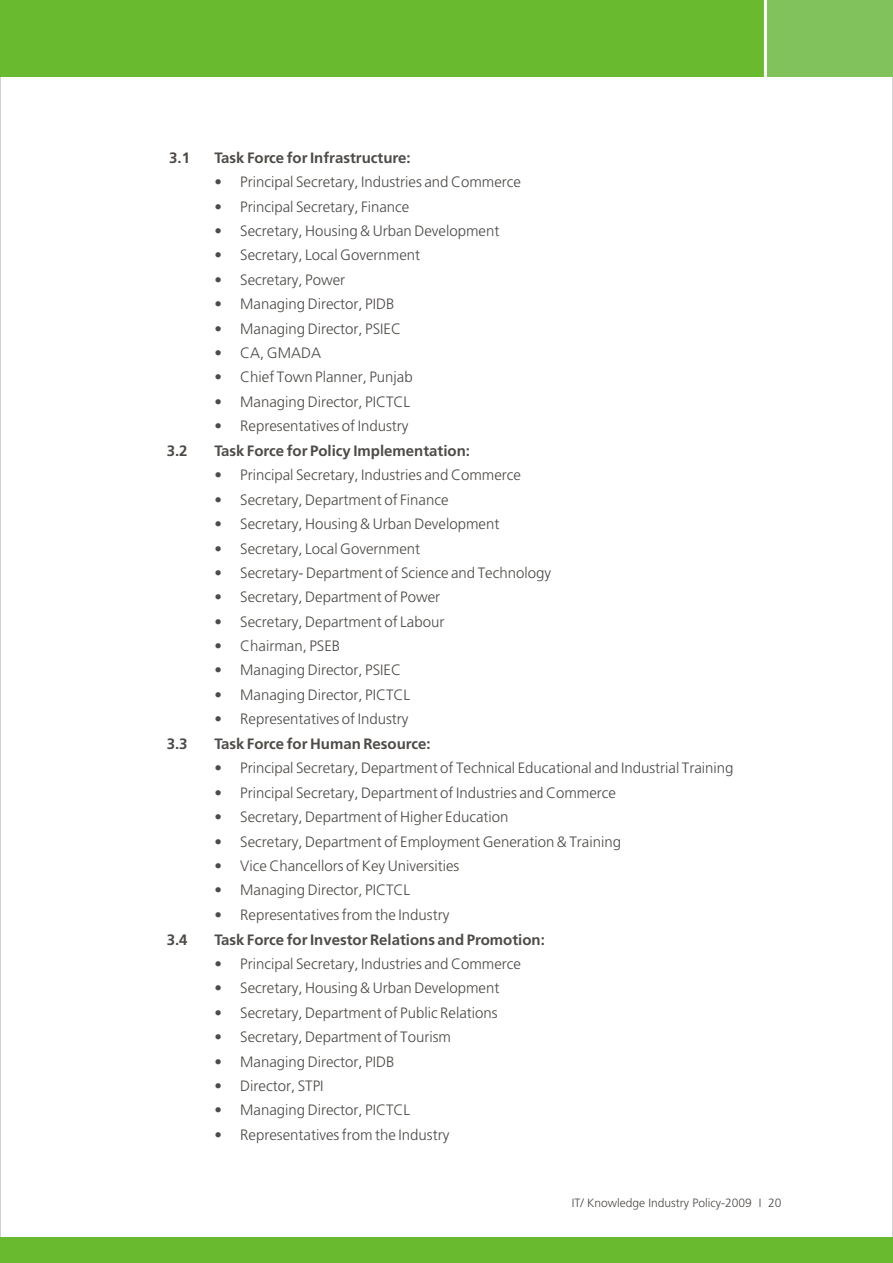
<style>
.page{position:relative;width:893px;height:1263px;background:#fff}
.page>*{position:absolute;margin:0;border:0;box-sizing:border-box;transform-origin:0 0}
.t1{font:300 15px "Frutiger LT";color:#4d4a47}
.t2{font:300 15px "Frutiger LT";color:#4d4a47}
.t3{font:300 12px "Frutiger LT";color:#4d4a47}
</style>
<div class="page">
<div style="left:0;top:0;width:893px;height:77px;background:#69ba2e"></div>
<div style="left:765px;top:0;width:128px;height:77px;background:#82c25c"></div>
<hr style="left:764px;top:0;width:3px;height:98px;background:#fff">
<div style="left:0;top:1237px;width:893px;height:26px;background:#69ba2e"></div>
<p class="t2" style="left:169px;top:152px;width:22px">3.1</p>
<p class="t2" style="left:214px;top:152px;width:198px">Task Force for Infrastructure:</p>
<p class="t1" style="left:214px;top:176px;width:308px">• Principal Secretary, Industries and Commerce</p>
<p class="t1" style="left:214px;top:200px;width:196px">• Principal Secretary, Finance</p>
<p class="t1" style="left:214px;top:225px;width:286px">• Secretary, Housing &amp; Urban Development</p>
<p class="t1" style="left:214px;top:249px;width:207px">• Secretary, Local Government</p>
<p class="t1" style="left:214px;top:274px;width:132px">• Secretary, Power</p>
<p class="t1" style="left:214px;top:298px;width:181px">• Managing Director, PIDB</p>
<p class="t1" style="left:214px;top:322px;width:188px">• Managing Director, PSIEC</p>
<p class="t1" style="left:214px;top:347px;width:108px">• CA, GMADA</p>
<p class="t1" style="left:214px;top:371px;width:200px">• Chief Town Planner, Punjab</p>
<p class="t1" style="left:214px;top:395px;width:197px">• Managing Director, PICTCL</p>
<p class="t1" style="left:214px;top:420px;width:196px">• Representatives of Industry</p>
<p class="t2" style="left:167px;top:445px;width:22px">3.2</p>
<p class="t2" style="left:214px;top:445px;width:257px">Task Force for Policy Implementation:</p>
<p class="t1" style="left:214px;top:469px;width:308px">• Principal Secretary, Industries and Commerce</p>
<p class="t1" style="left:214px;top:493px;width:236px">• Secretary, Department of Finance</p>
<p class="t1" style="left:214px;top:518px;width:286px">• Secretary, Housing &amp; Urban Development</p>
<p class="t1" style="left:214px;top:542px;width:207px">• Secretary, Local Government</p>
<p class="t1" style="left:214px;top:567px;width:338px">• Secretary- Department of Science and Technology</p>
<p class="t1" style="left:214px;top:591px;width:227px">• Secretary, Department of Power</p>
<p class="t1" style="left:214px;top:615px;width:231px">• Secretary, Department of Labour</p>
<p class="t1" style="left:214px;top:640px;width:127px">• Chairman, PSEB</p>
<p class="t1" style="left:214px;top:664px;width:188px">• Managing Director, PSIEC</p>
<p class="t1" style="left:214px;top:688px;width:197px">• Managing Director, PICTCL</p>
<p class="t1" style="left:214px;top:713px;width:196px">• Representatives of Industry</p>
<p class="t2" style="left:167px;top:738px;width:22px">3.3</p>
<p class="t2" style="left:214px;top:738px;width:218px">Task Force for Human Resource:</p>
<p class="t1" style="left:214px;top:762px;width:521px">• Principal Secretary, Department of Technical Educational and Industrial Training</p>
<p class="t1" style="left:214px;top:787px;width:403px">• Principal Secretary, Department of Industries and Commerce</p>
<p class="t1" style="left:214px;top:811px;width:296px">• Secretary, Department of Higher Education</p>
<p class="t1" style="left:214px;top:835px;width:408px">• Secretary, Department of Employment Generation &amp; Training</p>
<p class="t1" style="left:214px;top:860px;width:246px">• Vice Chancellors of Key Universities</p>
<p class="t1" style="left:214px;top:884px;width:197px">• Managing Director, PICTCL</p>
<p class="t1" style="left:214px;top:908px;width:236px">• Representatives from the Industry</p>
<p class="t2" style="left:167px;top:933px;width:22px">3.4</p>
<p class="t2" style="left:214px;top:933px;width:332px">Task Force for Investor Relations and Promotion:</p>
<p class="t1" style="left:214px;top:958px;width:308px">• Principal Secretary, Industries and Commerce</p>
<p class="t1" style="left:214px;top:982px;width:286px">• Secretary, Housing &amp; Urban Development</p>
<p class="t1" style="left:214px;top:1006px;width:285px">• Secretary, Department of Public Relations</p>
<p class="t1" style="left:214px;top:1031px;width:238px">• Secretary, Department of Tourism</p>
<p class="t1" style="left:214px;top:1055px;width:181px">• Managing Director, PIDB</p>
<p class="t1" style="left:214px;top:1080px;width:111px">• Director, STPI</p>
<p class="t1" style="left:214px;top:1104px;width:197px">• Managing Director, PICTCL</p>
<p class="t1" style="left:214px;top:1128px;width:236px">• Representatives from the Industry</p>
<p class="t3" style="left:572px;top:1198px;width:211px">IT/ Knowledge Industry Policy-2009 I 20</p>
</div>
